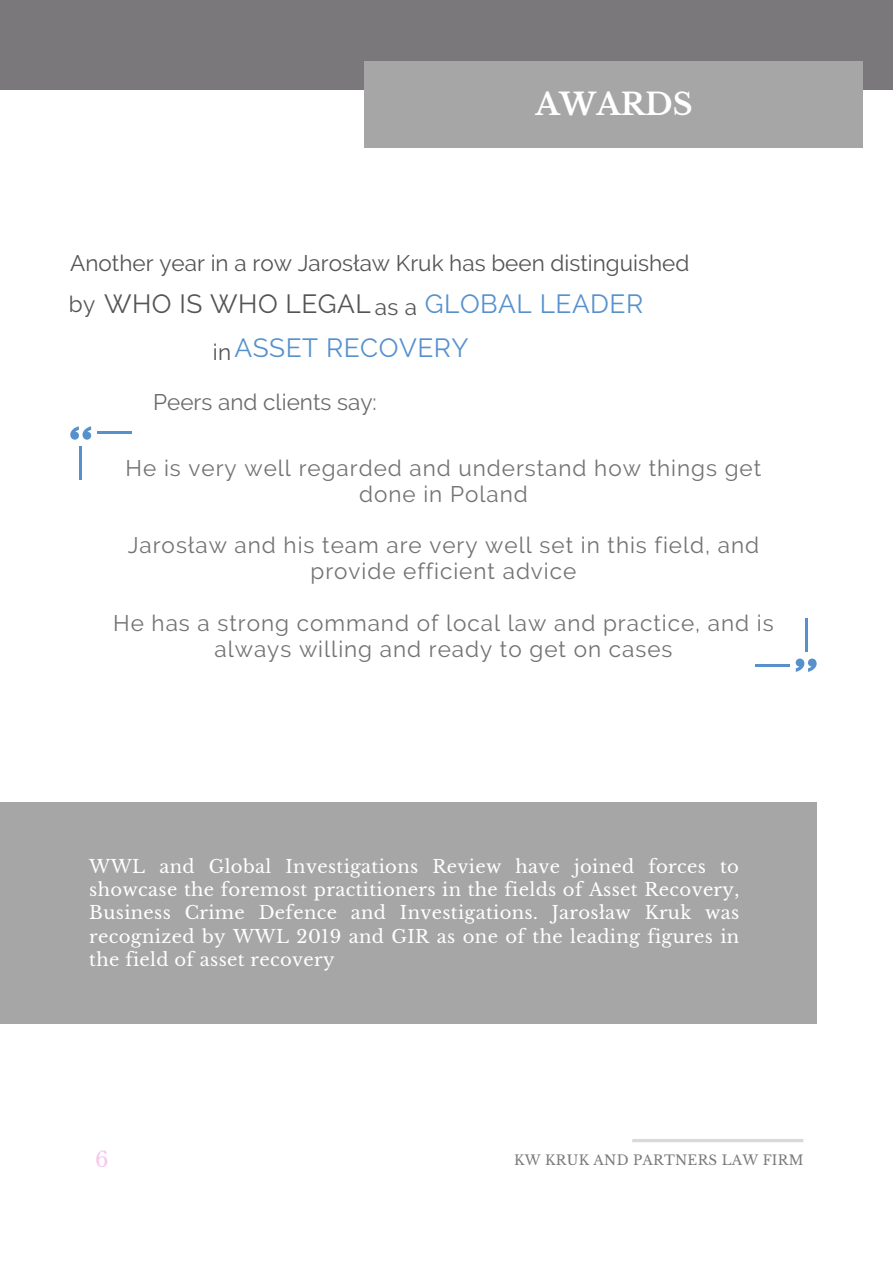
<style>
.page{position:relative;width:893px;height:1264px;background:#fff}
.page>*{position:absolute;margin:0;border:0;box-sizing:border-box;transform-origin:0 0}
.t1{font:700 30px "Libre Baskerville";color:#fff}
.t2{font:26.25px "Raleway";letter-spacing:.02em;color:#5791cd}
.t3{font:26.25px "Raleway";letter-spacing:.02em;color:#545454}
.t4{font:22.5px/25.8px "Raleway";letter-spacing:.045em;color:#737373;text-align:center}
.t5{font:22.5px "Raleway";color:#545454}
.t6{font:22.5px "Raleway";color:#6d6b6b}
.t7{font:21px "Libre Baskerville";color:#f6c7f0}
.t8{font:18px/23.2px "Libre Baskerville";letter-spacing:.02em;color:#fff;text-align:justify}
.t9{font:13.5px "Libre Baskerville";letter-spacing:.02em;color:#7b787b}
</style>
<div class="page">
<div style="left:0;top:0;width:892px;height:89px;background:#7b787b"></div>
<div style="left:364px;top:62px;width:498px;height:86px;background:#a6a6a6"></div>
<div style="left:0;top:802px;width:816px;height:221px;background:#a6a6a6"></div>
<svg style="left:632px;top:1139px;width:171px;height:3px"></svg>
<hr style="left:755px;top:664px;width:34px;height:2px;background:#5791cd">
<hr style="left:805px;top:618px;width:2px;height:34px;background:#5791cd">
<svg style="left:795px;top:658px;width:21px;height:14px"></svg>
<hr style="left:98px;top:432px;width:34px;height:2px;background:#5791cd">
<hr style="left:80px;top:446px;width:2px;height:34px;background:#5791cd">
<svg style="left:70px;top:426px;width:21px;height:13px"></svg>
<p class="t1" style="left:535px;top:86px;width:159px">AWARDS</p>
<p class="t5" style="left:70px;top:249px;width:620px">Another year in a row Jarosław Kruk has been distinguished</p>
<p class="t5" style="left:69px;top:291px;width:28px">by</p>
<p class="t3" style="left:104px;top:288px;width:268px">WHO IS WHO LEGAL</p>
<p class="t5" style="left:374px;top:294px;width:44px">as a</p>
<p class="t2" style="left:425px;top:288px;width:220px">GLOBAL LEADER</p>
<p class="t5" style="left:213px;top:338px;width:20px">in</p>
<p class="t2" style="left:234px;top:333px;width:236px">ASSET RECOVERY</p>
<p class="t6" style="left:153px;top:389px;width:225px">Peers and clients say:</p>
<p class="t4" style="left:126px;top:455px;width:637px">He is very well regarded and understand how things get done in Poland</p>
<p class="t4" style="left:128px;top:532px;width:632px">Jarosław and his team are very well set in this field, and provide efficient advice</p>
<p class="t4" style="left:113px;top:610px;width:662px">He has a strong command of local law and practice, and is always willing and ready to get on cases</p>
<p class="t8" style="left:89px;top:855px;width:651px">WWL and Global Investigations Review have joined forces to showcase the foremost practitioners in the fields of Asset Recovery, Business Crime Defence and Investigations. Jarosław Kruk was recognized by WWL 2019 and GIR as one of the leading figures in the field of asset recovery</p>
<p class="t7" style="left:95px;top:1146px;width:15px">6</p>
<p class="t9" style="left:514px;top:1151px;width:291px">KW KRUK AND PARTNERS LAW FIRM</p>
</div>
